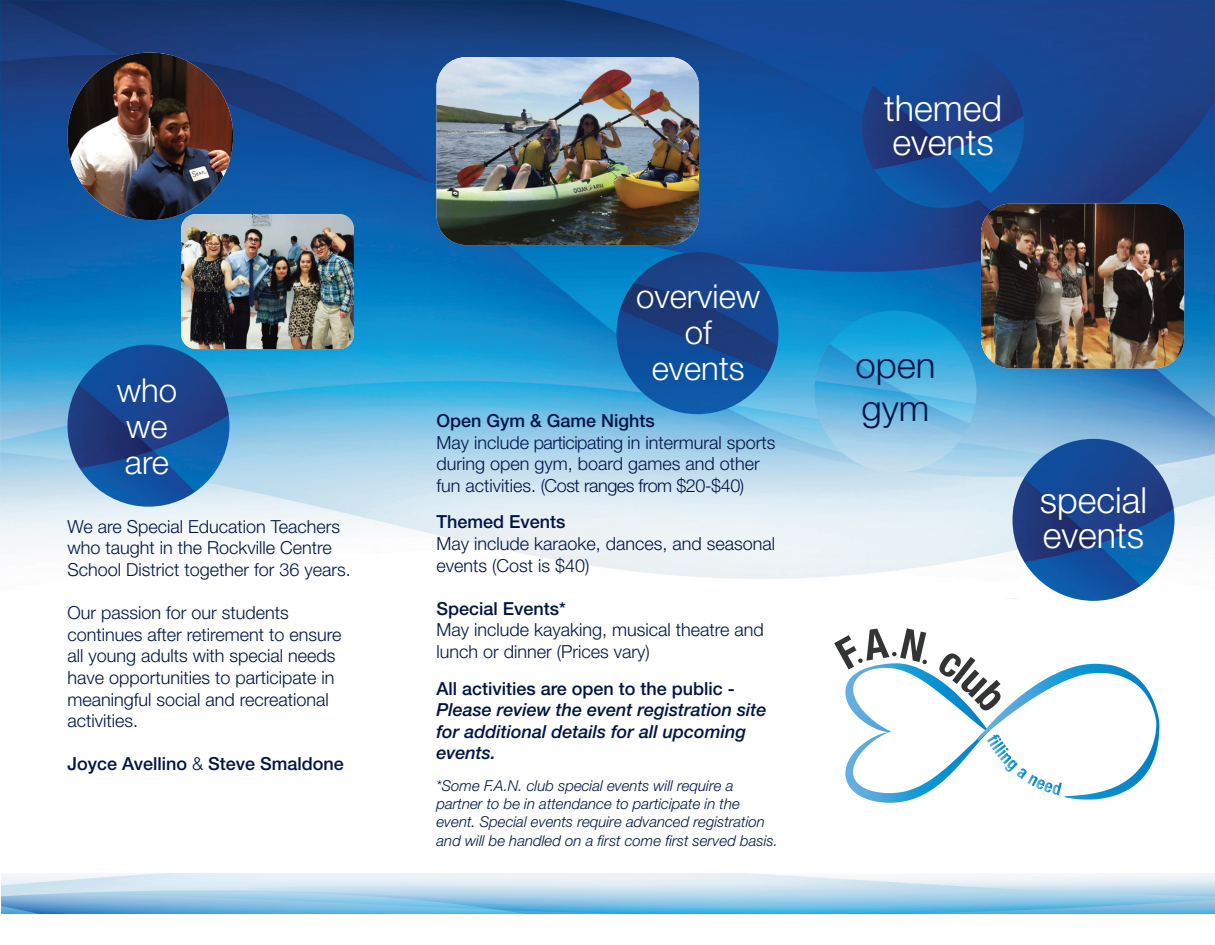
<style>
.page{position:relative;width:1215px;height:945px;background:#fff}
.page>*{position:absolute;margin:0;border:0;box-sizing:border-box;transform-origin:0 0}
.t1{font:300 36px/34.5px "Helvetica Neue LT Std";color:#fff}
.t2{font:300 36px/43.2px "Helvetica Neue LT Std";color:#001447}
.t3{font:300 33px/36px "Helvetica Neue LT Std";color:#fff}
.t4{font:300 18px/21.6px "Helvetica Neue LT Std";color:#001447}
.t5{font:500 18px "Helvetica Neue LT Std";color:#001447}
.t6{font:italic 500 18px/21.6px "Helvetica Neue LT Std";color:#001447}
.t7{font:italic 300 15px/18.3px "Helvetica Neue LT Std";color:#001447}
.s1{font-weight:300}
</style>
<div class="page">
<img style="left:0;top:0;width:1215px;height:599px">
<img style="left:862px;top:46px;width:162px;height:162px;border-radius:50%">
<img style="left:1012px;top:439px;width:162px;height:162px;border-radius:50%">
<svg style="left:834px;top:628px;width:325px;height:175px"></svg>
<img style="left:1px;top:873px;width:1214px;height:41px">
<img style="left:68px;top:345px;width:162px;height:162px;border-radius:50%">
<img style="left:616px;top:252px;width:162px;height:162px;border-radius:50%">
<img style="left:68px;top:52px;width:165px;height:168px;border-radius:83px">
<img style="left:181px;top:214px;width:173px;height:135px;border-radius:15px">
<img style="left:436px;top:57px;width:263px;height:188px;border-radius:30px">
<img style="left:981px;top:204px;width:203px;height:164px;border-radius:30px">
<img style="left:814px;top:310px;width:162px;height:162px;border-radius:50%">
<h2 class="t3" style="left:117px;top:375px;width:62px">who we are</h2>
<p class="t4" style="left:67px;top:517px;width:285px">We are Special Education Teachers who taught in the Rockville Centre<br>School District together for 36 years.</p>
<p class="t4" style="left:67px;top:604px;width:276px">Our passion for our students continues after retirement to ensure all young adults with special needs have opportunities to participate in meaningful social and recreational activities.</p>
<p class="t5" style="left:68px;top:757px;width:278px">Joyce Avellino <span class="s1">&amp;</span> Steve Smaldone</p>
<h2 class="t3" style="left:636px;top:281px;width:126px;text-align:center">overview of events</h2>
<p class="t5" style="left:436px;top:414px;width:220px">Open Gym &amp; Game Nights</p>
<p class="t4" style="left:436px;top:433px;width:341px">May include participating in intermural sports during open gym, board games and other fun activities. (Cost ranges from $20-$40)</p>
<p class="t5" style="left:437px;top:516px;width:131px">Themed Events</p>
<p class="t4" style="left:437px;top:535px;width:340px">May include karaoke, dances, and seasonal events (Cost is $40)</p>
<p class="t5" style="left:437px;top:602px;width:131px">Special Events*</p>
<p class="t4" style="left:437px;top:621px;width:329px">May include kayaking, musical theatre and lunch or dinner (Prices vary)</p>
<p class="t5" style="left:437px;top:682px;width:300px">All activities are open to the public -</p>
<p class="t6" style="left:437px;top:701px;width:332px">Please review the event registration site for additional details for all upcoming events.</p>
<p class="t7" style="left:436px;top:778px;width:343px">*Some F.A.N. club special events will require a partner to be in attendance to participate in the event. Special events require advanced registration and will be handled on a first come first served basis.</p>
<h1 class="t1" style="left:884px;top:94px;width:120px">themed events</h1>
<h1 class="t2" style="left:855px;top:347px;width:82px">open gym</h1>
<h1 class="t1" style="left:1040px;top:487px;width:109px">special events</h1>
</div>
